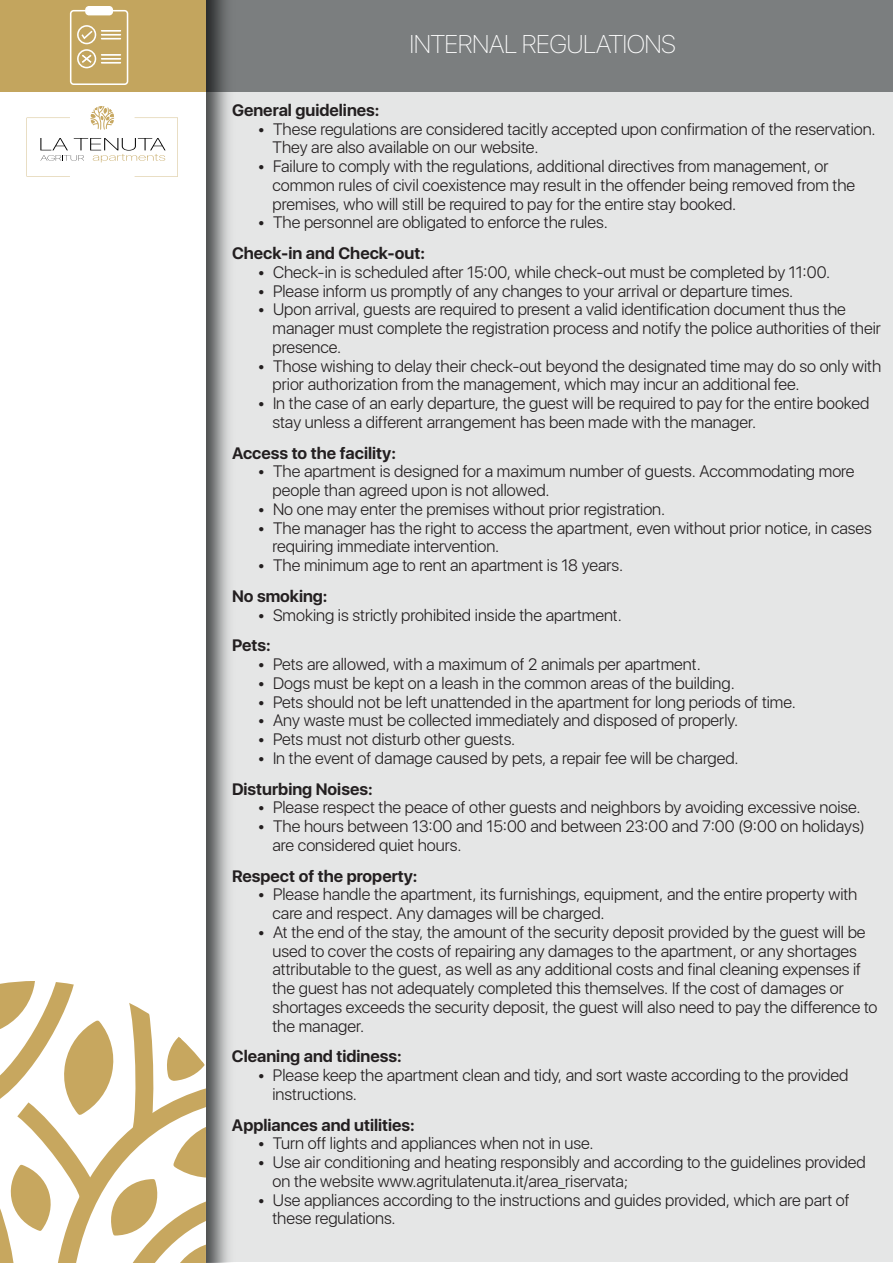
<style>
.page{position:relative;width:893px;height:1263px;background:#fff}
.page>*{position:absolute;margin:0;border:0;box-sizing:border-box;transform-origin:0 0}
.t1{font:100 25.5px "SFUI Display";color:#fff}
.t2{font:300 16.5px/18.8px "SFUI Display";color:#231f20}
.t3{font:700 16.5px "SFUI Display";color:#231f20}
</style>
<div class="page">
<div style="left:0;top:0;width:893px;height:1262px;background:#e5e6e6"></div>
<div style="left:193px;top:0;width:700px;height:91px;background:#7b7e7f"></div>
<img style="left:206px;top:0;width:34px;height:1263px">
<div style="left:0;top:0;width:206px;height:1263px;background:#fff"></div>
<div style="left:0;top:0;width:206px;height:91px;background:#c3a55e"></div>
<svg style="left:27px;top:106px;width:151px;height:71px"></svg>
<svg style="left:0;top:981px;width:206px;height:282px"></svg>
<svg style="left:70px;top:6px;width:58px;height:79px"></svg>
<h1 class="t1" style="left:410px;top:27px;width:267px">INTERNAL REGULATIONS</h1>
<p class="t3" style="left:232px;top:98px;width:149px">General guidelines:</p>
<p class="t2" style="left:273px;top:120px;width:605px;text-indent:-15px">• These regulations are considered tacitly accepted upon confirmation of the reservation.<br>They are also available on our website.</p>
<p class="t2" style="left:273px;top:158px;width:584px;text-indent:-15px">• Failure to comply with the regulations, additional directives from management, or common rules of civil coexistence may result in the offender being removed from the premises, who will still be required to pay for the entire stay booked.</p>
<p class="t2" style="left:258px;top:214px;width:352px">• The personnel are obligated to enforce the rules.</p>
<p class="t3" style="left:232px;top:242px;width:194px">Check-in and Check-out:</p>
<p class="t2" style="left:258px;top:264px;width:574px">• Check-in is scheduled after 15:00, while check-out must be completed by 11:00.</p>
<p class="t2" style="left:258px;top:282px;width:537px">• Please inform us promptly of any changes to your arrival or departure times.</p>
<p class="t2" style="left:273px;top:301px;width:610px;text-indent:-15px">• Upon arrival, guests are required to present a valid identification document thus the manager must complete the registration process and notify the police authorities of their presence.</p>
<p class="t2" style="left:273px;top:357px;width:610px;text-indent:-15px">• Those wishing to delay their check-out beyond the designated time may do so only with prior authorization from the management, which may incur an additional fee.</p>
<p class="t2" style="left:273px;top:395px;width:598px;text-indent:-15px">• In the case of an early departure, the guest will be required to pay for the entire booked stay unless a different arrangement has been made with the manager.</p>
<p class="t3" style="left:232px;top:441px;width:165px">Access to the facility:</p>
<p class="t2" style="left:272px;top:463px;width:583px;text-indent:-15px">• The apartment is designed for a maximum number of guests. Accommodating more people than agreed upon is not allowed.</p>
<p class="t2" style="left:257px;top:501px;width:409px">• No one may enter the premises without prior registration.</p>
<p class="t2" style="left:272px;top:519px;width:601px;text-indent:-15px">• The manager has the right to access the apartment, even without prior notice, in cases requiring immediate intervention.</p>
<p class="t2" style="left:257px;top:557px;width:367px">• The minimum age to rent an apartment is 18 years.</p>
<p class="t3" style="left:232px;top:584px;width:97px">No smoking:</p>
<p class="t2" style="left:257px;top:606px;width:366px">• Smoking is strictly prohibited inside the apartment.</p>
<p class="t3" style="left:232px;top:634px;width:40px">Pets:</p>
<p class="t2" style="left:257px;top:656px;width:445px">• Pets are allowed, with a maximum of 2 animals per apartment.</p>
<p class="t2" style="left:257px;top:674px;width:479px">• Dogs must be kept on a leash in the common areas of the building.</p>
<p class="t2" style="left:257px;top:693px;width:540px">• Pets should not be left unattended in the apartment for long periods of time.</p>
<p class="t2" style="left:257px;top:712px;width:482px">• Any waste must be collected immediately and disposed of properly.</p>
<p class="t2" style="left:257px;top:731px;width:259px">• Pets must not disturb other guests.</p>
<p class="t2" style="left:257px;top:749px;width:483px">• In the event of damage caused by pets, a repair fee will be charged.</p>
<p class="t3" style="left:232px;top:777px;width:142px">Disturbing Noises:</p>
<p class="t2" style="left:257px;top:799px;width:605px">• Please respect the peace of other guests and neighbors by avoiding excessive noise.</p>
<p class="t2" style="left:272px;top:818px;width:594px;text-indent:-15px">• The hours between 13:00 and 15:00 and between 23:00 and 7:00 (9:00 on holidays) are considered quiet hours.</p>
<p class="t3" style="left:232px;top:864px;width:187px">Respect of the property:</p>
<p class="t2" style="left:272px;top:886px;width:586px;text-indent:-15px">• Please handle the apartment, its furnishings, equipment, and the entire property with care and respect. Any damages will be charged.</p>
<p class="t2" style="left:272px;top:923px;width:606px;text-indent:-15px">• At the end of the stay, the amount of the security deposit provided by the guest will be used to cover the costs of repairing any damages to the apartment, or any shortages attributable to the guest, as well as any additional costs and final cleaning expenses if the guest has not adequately completed this themselves. If the cost of damages or shortages exceeds the security deposit, the guest will also need to pay the difference to the manager.</p>
<p class="t3" style="left:232px;top:1045px;width:171px">Cleaning and tidiness:</p>
<p class="t2" style="left:272px;top:1067px;width:578px;text-indent:-15px">• Please keep the apartment clean and tidy, and sort waste according to the provided instructions.</p>
<p class="t3" style="left:232px;top:1113px;width:184px">Appliances and utilities:</p>
<p class="t2" style="left:257px;top:1135px;width:338px">• Turn off lights and appliances when not in use.</p>
<p class="t2" style="left:272px;top:1154px;width:595px;text-indent:-15px">• Use air conditioning and heating responsibly and according to the guidelines provided on the website www.agritulatenuta.it/area_riservata;</p>
<p class="t2" style="left:272px;top:1191px;width:578px;text-indent:-15px">• Use appliances according to the instructions and guides provided, which are part of these regulations.</p>
</div>
